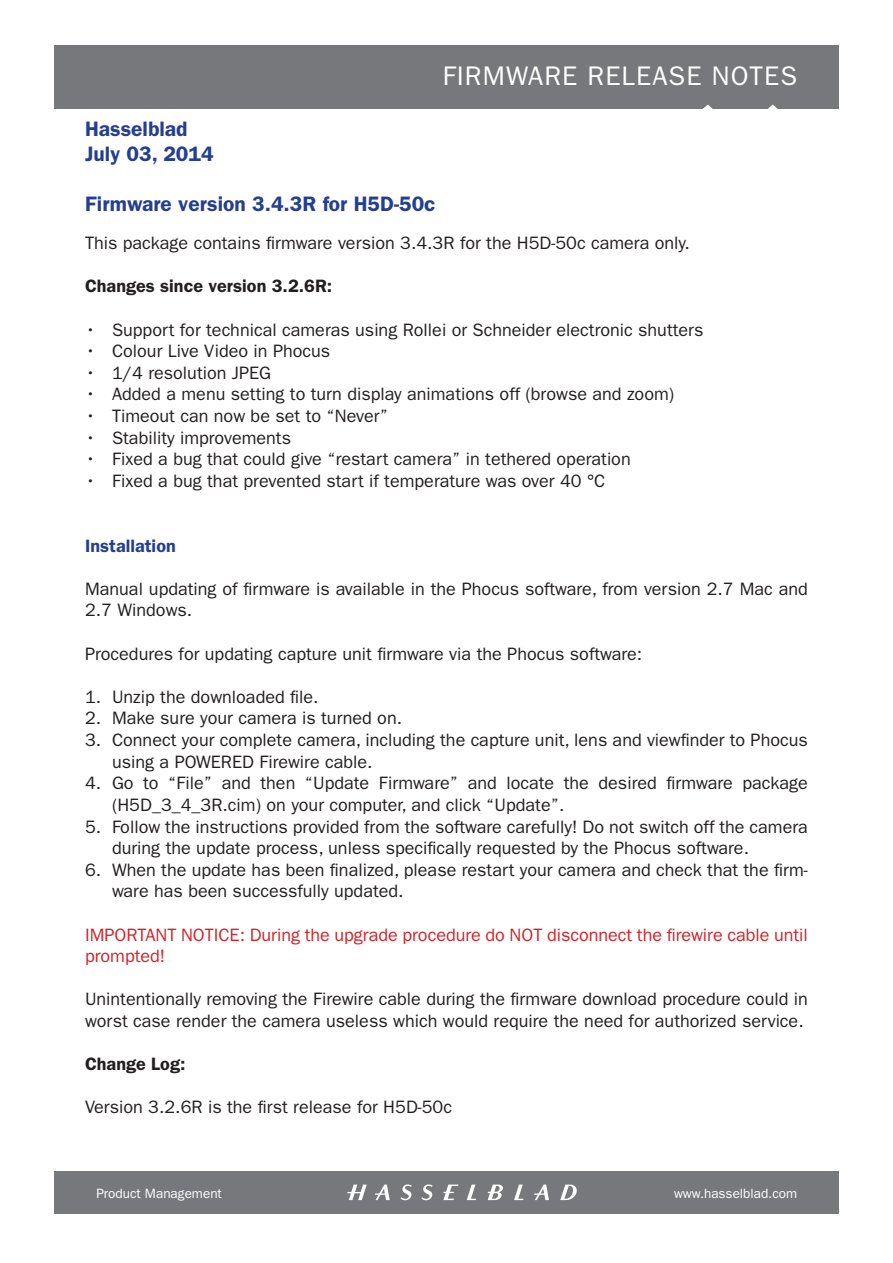
<style>
.page{position:relative;width:893px;height:1263px;background:#fff}
.page>*{position:absolute;margin:0;border:0;box-sizing:border-box;transform-origin:0 0}
.t1{font:27px "ITC Franklin Gothic Std";letter-spacing:.04em;color:#fff}
.Blue_header{font:600 21px "ITC Franklin Gothic Std";color:#253f8e}
.HB_brödtext{font:18px/21.6px "ITC Franklin Gothic Std";color:#231f20}
.HB_brödtext-2{font:18px/21.6px "ITC Franklin Gothic Std";color:#d1232a}
.HB_brödtext-3{font:600 18px "ITC Franklin Gothic Std";color:#231f20}
.Blue_header-2{font:600 18px "ITC Franklin Gothic Std";color:#253f8e}
.t2{font:13.5px "ITC Franklin Gothic Std";color:#fff}
</style>
<div class="page">
<div style="left:54px;top:1171px;width:785px;height:42px;background:#76787b"></div>
<div style="left:54px;top:45px;width:785px;height:64px;background:#76787b"></div>
<svg style="left:703px;top:104px;width:10px;height:5px"></svg>
<svg style="left:768px;top:104px;width:10px;height:5px"></svg>
<svg style="left:375px;top:1184px;width:15px;height:16px"></svg>
<svg style="left:443px;top:1184px;width:15px;height:16px"></svg>
<svg style="left:467px;top:1184px;width:9px;height:16px"></svg>
<svg style="left:514px;top:1184px;width:9px;height:16px"></svg>
<svg style="left:534px;top:1184px;width:15px;height:16px"></svg>
<svg style="left:347px;top:1184px;width:20px;height:16px"></svg>
<svg style="left:400px;top:1184px;width:12px;height:17px"></svg>
<svg style="left:421px;top:1184px;width:12px;height:17px"></svg>
<svg style="left:488px;top:1184px;width:15px;height:16px"></svg>
<svg style="left:560px;top:1184px;width:17px;height:16px"></svg>
<h1 class="t1" style="left:443px;top:61px;width:356px">FIRMWARE RELEASE NOTES</h1>
<p class="Blue_header" style="left:85px;top:116px;width:104px">Hasselblad</p>
<p class="Blue_header" style="left:85px;top:141px;width:130px">July 03, 2014</p>
<p class="Blue_header" style="left:85px;top:192px;width:352px">Firmware version 3.4.3R for H5D-50c</p>
<p class="HB_brödtext" style="left:85px;top:232px;width:606px">This package contains firmware version 3.4.3R for the H5D-50c camera only.</p>
<p class="HB_brödtext-3" style="left:85px;top:276px;width:249px">Changes since version 3.2.6R:</p>
<p class="HB_brödtext" style="left:85px;top:319px;width:620px">• Support for technical cameras using Rollei or Schneider electronic shutters</p>
<p class="HB_brödtext" style="left:85px;top:340px;width:247px">• Colour Live Video in Phocus</p>
<p class="HB_brödtext" style="left:85px;top:362px;width:188px">• 1/4 resolution JPEG</p>
<p class="HB_brödtext" style="left:85px;top:384px;width:591px">• Added a menu setting to turn display animations off (browse and zoom)</p>
<p class="HB_brödtext" style="left:85px;top:405px;width:304px">• Timeout can now be set to “Never”</p>
<p class="HB_brödtext" style="left:85px;top:427px;width:208px">• Stability improvements</p>
<p class="HB_brödtext" style="left:85px;top:448px;width:547px">• Fixed a bug that could give “restart camera” in tethered operation</p>
<p class="HB_brödtext" style="left:85px;top:470px;width:522px">• Fixed a bug that prevented start if temperature was over 40 °C</p>
<p class="Blue_header-2" style="left:85px;top:535px;width:92px">Installation</p>
<p class="HB_brödtext" style="left:85px;top:578px;width:724px">Manual updating of firmware is available in the Phocus software, from version 2.7 Mac and<br>2.7 Windows.</p>
<p class="HB_brödtext" style="left:85px;top:643px;width:559px">Procedures for updating capture unit firmware via the Phocus software:</p>
<p class="HB_brödtext" style="left:85px;top:686px;width:235px">1. Unzip the downloaded file.</p>
<p class="HB_brödtext" style="left:85px;top:708px;width:319px">2. Make sure your camera is turned on.</p>
<p class="HB_brödtext" style="left:112px;top:729px;width:697px;text-indent:-27px">3. Connect your complete camera, including the capture unit, lens and viewfinder to Phocus using a POWERED Firewire cable.</p>
<p class="HB_brödtext" style="left:112px;top:772px;width:697px;text-indent:-27px">4. Go to “File” and then “Update Firmware” and locate the desired firmware package (H5D_3_4_3R.cim) on your computer, and click “Update”.</p>
<p class="HB_brödtext" style="left:112px;top:816px;width:697px;text-indent:-27px">5. Follow the instructions provided from the software carefully! Do not switch off the camera during the update process, unless specifically requested by the Phocus software.</p>
<p class="HB_brödtext" style="left:112px;top:859px;width:697px;text-indent:-27px">6. When the update has been finalized, please restart your camera and check that the firm&shy;ware has been successfully updated.</p>
<p class="HB_brödtext-2" style="left:85px;top:924px;width:724px">IMPORTANT NOTICE: During the upgrade procedure do NOT disconnect the firewire cable until prompted!</p>
<p class="HB_brödtext" style="left:85px;top:988px;width:724px">Unintentionally removing the Firewire cable during the firmware download procedure could in worst case render the camera useless which would require the need for authorized service.</p>
<p class="HB_brödtext-3" style="left:85px;top:1053px;width:102px">Change Log:</p>
<p class="HB_brödtext" style="left:85px;top:1096px;width:369px">Version 3.2.6R is the first release for H5D-50c</p>
<p class="t2" style="left:96px;top:1185px;width:127px">Product Management</p>
<p class="t2" style="left:674px;top:1185px;width:125px">www.hasselblad.com</p>
</div>
